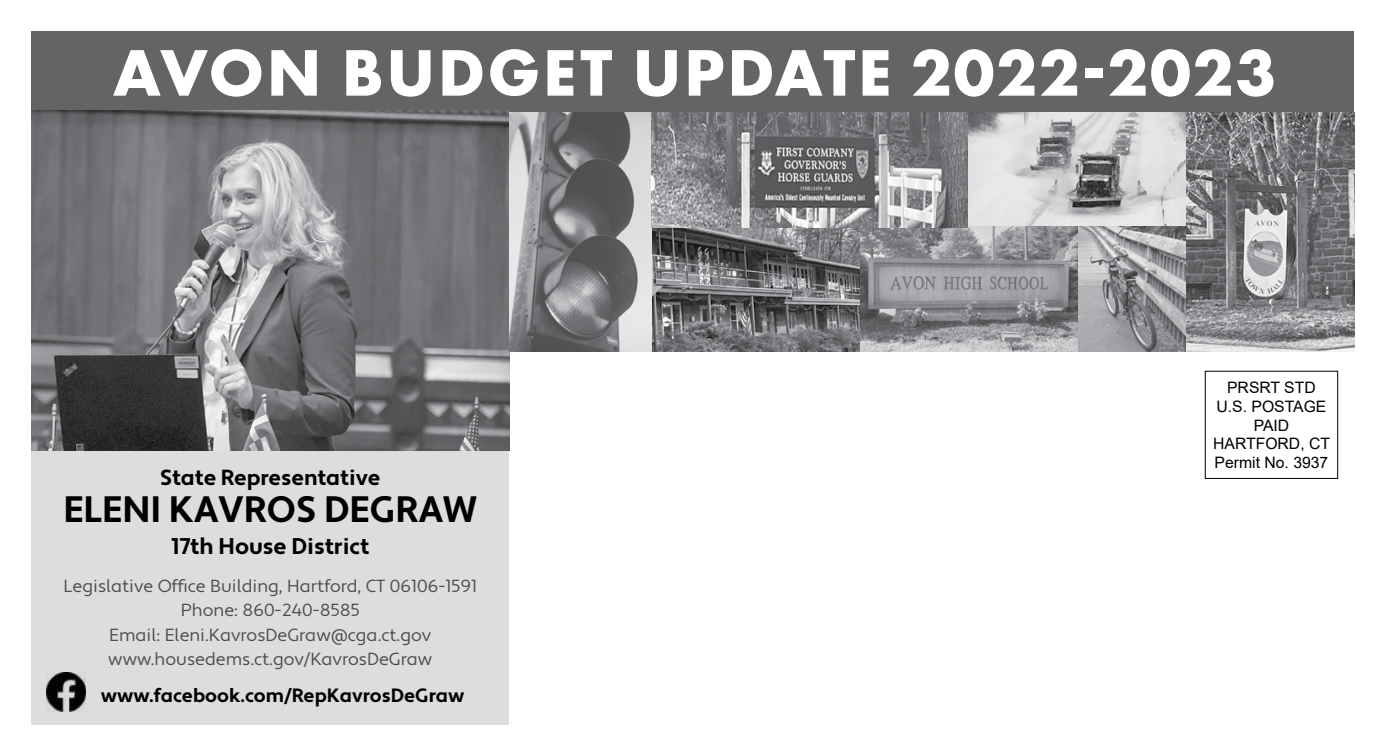
<style>
.page{position:relative;width:1386px;height:756px;background:#fff}
.page>*{position:absolute;margin:0;border:0;box-sizing:border-box;transform-origin:0 0}
.t1{font:700 68.25px "Futura PT";letter-spacing:.025em;color:#fff}
.t2{font:700 36.75px "Apertura";color:#000}
.t3{font:700 22.75px "Apertura";color:#000}
.t4{font:700 21.88px "Apertura";color:#000}
.t5{font:700 19.25px "Apertura";color:#000}
.t6{font:17.5px/24.5px "Apertura";color:#4d4d4f;text-align:center}
.t7{font:15.75px/18.9px "Arial";color:#000;text-align:center}
</style>
<div class="page">
<div style="left:32px;top:51px;width:477px;height:673px;background:#dcddde"></div>
<div style="left:32px;top:32px;width:1322px;height:86px;background:#636466"></div>
<img style="left:32px;top:111px;width:477px;height:339px">
<div style="left:1205px;top:371px;width:133px;height:108px;border:1px solid #000"></div>
<img style="left:47px;top:673px;width:38px;height:39px">
<img style="left:859px;top:226px;width:328px;height:125px">
<img style="left:651px;top:227px;width:208px;height:124px">
<img style="left:509px;top:112px;width:142px;height:239px">
<img style="left:967px;top:112px;width:220px;height:114px">
<img style="left:1187px;top:112px;width:167px;height:239px">
<img style="left:651px;top:112px;width:316px;height:115px">
<h1 class="t1" style="left:113px;top:29px;width:1165px">AVON BUDGET UPDATE 2022-2023</h1>
<p class="t4" style="left:160px;top:464px;width:222px">State Representative</p>
<h2 class="t2" style="left:63px;top:488px;width:415px">ELENI KAVROS DEGRAW</h2>
<h3 class="t3" style="left:171px;top:533px;width:200px">17th House District</h3>
<p class="t6" style="left:64px;top:574px;width:415px">Legislative Office Building, Hartford, CT 06106-1591<br>Phone: 860-240-8585<br>Email: Eleni.KavrosDeGraw@cga.ct.gov www.housedems.ct.gov/KavrosDeGraw</p>
<p class="t5" style="left:101px;top:683px;width:365px">www.facebook.com/RepKavrosDeGraw</p>
<p class="t7" style="left:1213px;top:378px;width:118px">PRSRT STD<br>U.S. POSTAGE<br>PAID<br>HARTFORD, CT<br>Permit No. 3937</p>
</div>
